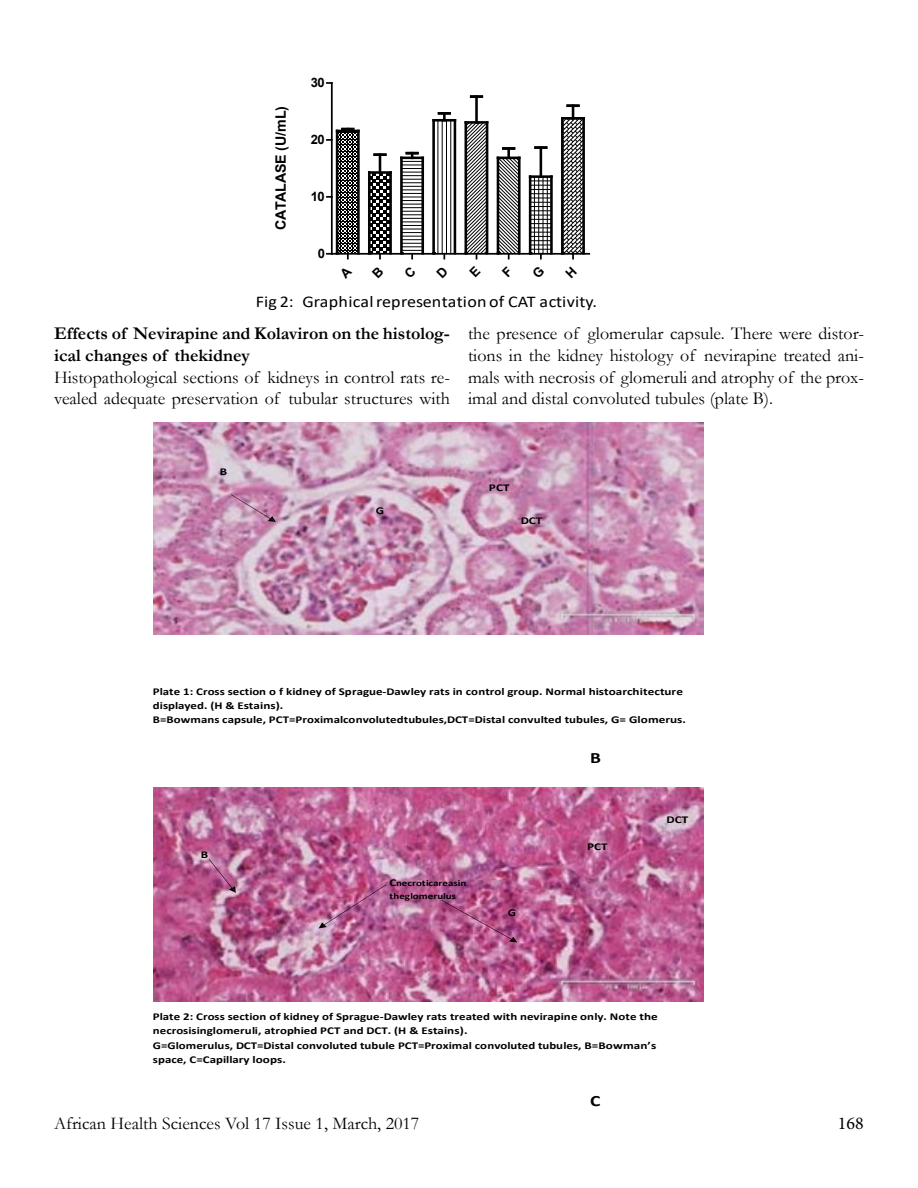
<style>
.page{position:relative;width:918px;height:1188px;background:#fff}
.page>*{position:absolute;margin:0;border:0;box-sizing:border-box;transform-origin:0 0}
.t1{font:18px/21.6px "Garamond";color:#000}
.t2{font:700 18px/21.6px "Garamond";color:#000}
.t3{font:18px "Minion Pro";color:#000}
.t4{font:16.35px "Calibri";letter-spacing:.005em;color:#000;scale:1.1 1}
.t5{font:700 15.75px "Calibri";color:#000;scale:1.23 1}
.t6{font:700 14.25px "Arial";letter-spacing:-.02em;color:#000}
.t7{font:700 12.9px "Arial";color:#000}
.t8{font:700 10.5px/14.4px "Calibri";letter-spacing:.005em;color:#000;scale:1.23 1}
.t9{font:700 10.5px "Calibri";letter-spacing:.005em;color:#000;scale:1.26 1}
.t10{font:700 9px/12.6px "Calibri";color:#000;scale:1.23 1}
.s1{font-size:10.5px}
</style>
<div class="page">
<hr style="left:357px;top:131px;width:3px;height:122px;background:#000">
<hr style="left:368px;top:173px;width:3px;height:80px;background:#000">
<hr style="left:389px;top:173px;width:3px;height:80px;background:#000">
<hr style="left:400px;top:158px;width:3px;height:95px;background:#000">
<hr style="left:421px;top:158px;width:3px;height:95px;background:#000">
<svg style="left:435px;top:122px;width:19px;height:131px"></svg>
<hr style="left:437px;top:120px;width:1px;height:134px;background:#000">
<hr style="left:442px;top:120px;width:1px;height:134px;background:#000">
<hr style="left:446px;top:120px;width:1px;height:134px;background:#000">
<hr style="left:450px;top:120px;width:1px;height:134px;background:#000">
<hr style="left:432px;top:120px;width:3px;height:133px;background:#000">
<hr style="left:434px;top:119px;width:21px;height:3px;background:#000">
<hr style="left:454px;top:120px;width:2px;height:133px;background:#000">
<svg style="left:437px;top:112px;width:13px;height:7px"></svg>
<hr style="left:465px;top:122px;width:2px;height:131px;background:#000">
<hr style="left:466px;top:121px;width:21px;height:3px;background:#000">
<svg style="left:471px;top:95px;width:11px;height:3px"></svg>
<hr style="left:475px;top:97px;width:3px;height:25px;background:#000">
<hr style="left:497px;top:158px;width:2px;height:95px;background:#000">
<hr style="left:518px;top:158px;width:3px;height:95px;background:#000">
<hr style="left:529px;top:177px;width:2px;height:76px;background:#000">
<hr style="left:530px;top:175px;width:21px;height:3px;background:#000">
<hr style="left:550px;top:177px;width:3px;height:76px;background:#000">
<svg style="left:536px;top:146px;width:10px;height:3px"></svg>
<hr style="left:540px;top:148px;width:2px;height:29px;background:#000">
<hr style="left:561px;top:118px;width:3px;height:135px;background:#000">
<hr style="left:582px;top:118px;width:3px;height:135px;background:#000">
<hr style="left:332px;top:253px;width:257px;height:2px;background:#000">
<svg style="left:369px;top:153px;width:22px;height:106px"></svg>
<svg style="left:401px;top:152px;width:22px;height:107px"></svg>
<svg style="left:466px;top:122px;width:22px;height:137px"></svg>
<svg style="left:498px;top:147px;width:22px;height:112px"></svg>
<svg style="left:530px;top:177px;width:22px;height:82px"></svg>
<svg style="left:562px;top:104px;width:22px;height:155px"></svg>
<hr style="left:331px;top:83px;width:2px;height:171px;background:#000">
<svg style="left:327px;top:128px;width:32px;height:131px"></svg>
<img style="left:153px;top:422px;width:551px;height:213px">
<svg style="left:231px;top:495px;width:45px;height:27px"></svg>
<img style="left:153px;top:788px;width:551px;height:214px">
<svg style="left:319px;top:885px;width:67px;height:43px;background:#b66092"></svg>
<svg style="left:441px;top:900px;width:76px;height:43px;background:#b05589"></svg>
<svg style="left:209px;top:859px;width:27px;height:34px"></svg>
<h3 class="t6" style="left:271px;top:230px;width:125px;rotate:-90deg">CATALASE (U/mL)</h3>
<p class="t7" style="left:311px;top:74px;width:16px">30</p>
<p class="t7" style="left:311px;top:131px;width:16px">20</p>
<p class="t7" style="left:311px;top:188px;width:16px">10</p>
<p class="t7" style="left:318px;top:244px;width:9px">0</p>
<h2 class="t4" style="left:256px;top:290px;width:312px">Fig 2: Graphical representation of CAT activity.</h2>
<h1 class="t2" style="left:54px;top:323px;width:397px">Effects of Nevirapine and Kolaviron on the histolog&shy;ical changes of thekidney</h1>
<h1 class="t1" style="left:54px;top:366px;width:398px">Histopathological sections of kidneys in control rats re&shy;vealed adequate preservation of tubular structures with</h1>
<h1 class="t1" style="left:468px;top:322px;width:398px;text-align:justify">the presence of glomerular capsule. There were distor&shy;tions in the kidney histology of nevirapine treated ani&shy;mals with necrosis of glomeruli and atrophy of the prox&shy;imal and distal convoluted tubules (plate B).</h1>
<p class="t9" style="left:220px;top:464px;width:7px">B</p>
<p class="t9" style="left:376px;top:503px;width:8px">G</p>
<p class="t9" style="left:489px;top:480px;width:18px">PCT</p>
<p class="t9" style="left:521px;top:513px;width:19px">DCT</p>
<p class="t8" style="left:153px;top:684px;width:435px">Plate 1: Cross section o f kidney of Sprague-Dawley rats in control group. Normal histoarchitecture displayed. (H &amp; Estains).<br>B=Bowmans capsule, PCT=Proximalconvolutedtubules,DCT=Distal convulted tubules, G= Glomerus.</p>
<h3 class="t5" style="left:590px;top:747px;width:10px">B</h3>
<p class="t9" style="left:201px;top:847px;width:7px">B</p>
<p class="t10" style="left:389px;top:877px;width:64px"><span class="s1">C</span>necroticareasin theglomerulus</p>
<p class="t9" style="left:508px;top:905px;width:8px">G</p>
<p class="t9" style="left:587px;top:839px;width:18px">PCT</p>
<p class="t9" style="left:667px;top:812px;width:19px">DCT</p>
<p class="t8" style="left:153px;top:1010px;width:412px">Plate 2: Cross section of kidney of Sprague-Dawley rats treated with nevirapine only. Note the necrosisinglomeruli, atrophied PCT and DCT. (H &amp; Estains).<br>G=Glomerulus, DCT=Distal convoluted tubule PCT=Proximal convoluted tubules, B=Bowman’s space, C=Capillary loops.</p>
<h3 class="t5" style="left:590px;top:1089px;width:10px">C</h3>
<h1 class="t1" style="left:54px;top:1112px;width:367px">African Health Sciences Vol 17 Issue 1, March, 2017</h1>
<h1 class="t3" style="left:838px;top:1111px;width:27px">168</h1>
</div>
